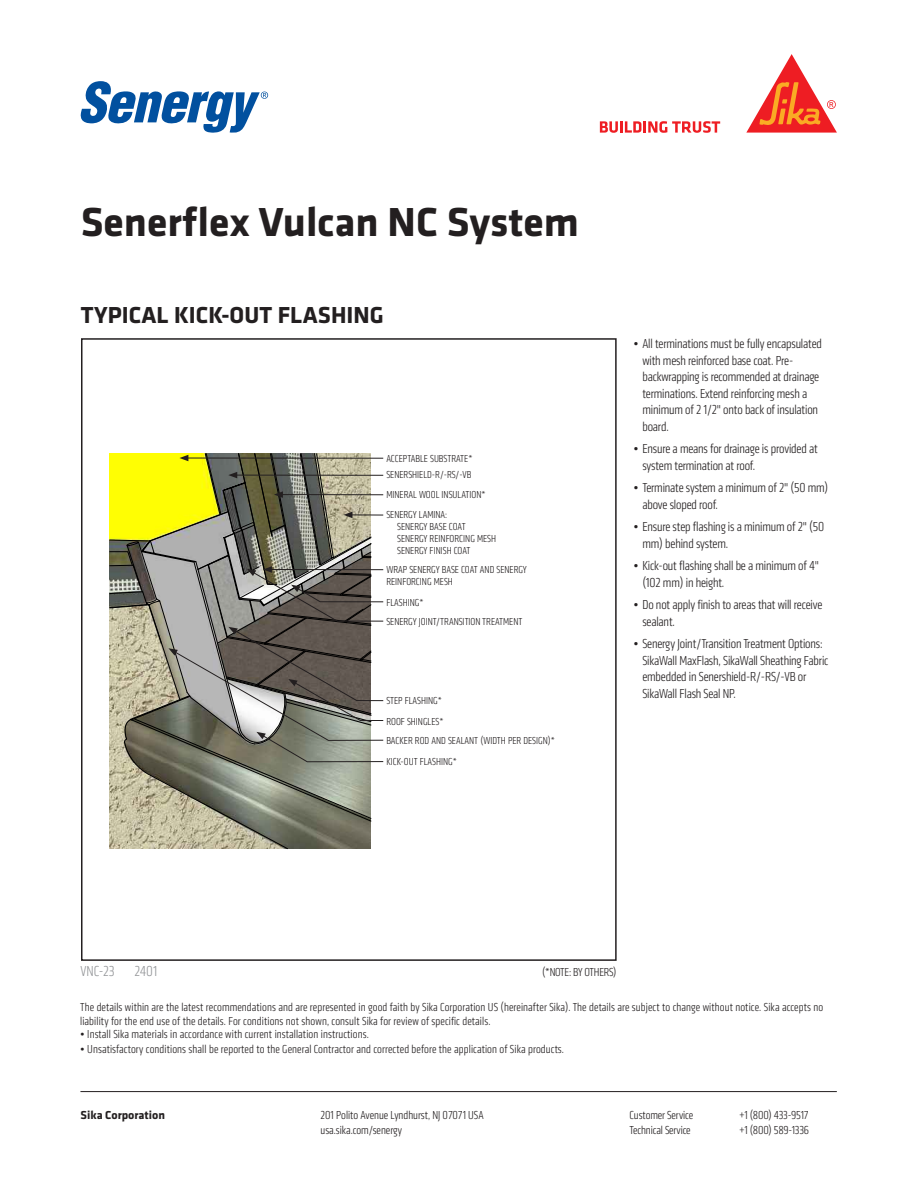
<style>
.page{position:relative;width:918px;height:1188px;background:#fff}
.page>*{position:absolute;margin:0;border:0;box-sizing:border-box;transform-origin:0 0}
.t1{font:700 42px "Klavika";color:#231f20}
.Detail_Product_Descr{font:700 24px "Klavika";color:#231f20}
.Detail_Number{font:300 condensed 15px "Klavika";color:#939598}
.Bulleted_List{font:300 condensed 13.5px/16.5px "Klavika";letter-spacing:-.01em;color:#231f20}
.t2{font:300 condensed 12px/13.5px "Klavika";letter-spacing:.01em;color:#231f20}
.t3{font:300 condensed 12px "Klavika";letter-spacing:-.015em;color:#231f20}
.t4{font:300 condensed 12px "Klavika";letter-spacing:-.02em;color:#231f20}
.t5{font:700 12px "Klavika";color:#231f20}
.Leader_Notes{font:300 condensed 10.5px/12px "Klavika";color:#231f20}
</style>
<div class="page">
<div style="left:81px;top:338px;width:536px;height:623px;border:2px solid #231f20"></div>
<svg style="left:600px;top:121px;width:120px;height:12px"></svg>
<svg style="left:746px;top:54px;width:91px;height:79px"></svg>
<svg style="left:81px;top:81px;width:187px;height:52px"></svg>
<hr style="left:80px;top:1091px;width:757px;height:1px;background:#231f20">
<svg style="left:110px;top:454px;width:274px;height:395px;background:#959476"></svg>
<h1 class="t1" style="left:81px;top:191px;width:500px">Senerflex Vulcan NC System</h1>
<p class="Detail_Product_Descr" style="left:81px;top:298px;width:304px">TYPICAL KICK-OUT FLASHING</p>
<p class="Leader_Notes" style="left:386px;top:452px;width:88px">ACCEPTABLE SUBSTRATE*</p>
<p class="Leader_Notes" style="left:386px;top:469px;width:87px">SENERSHIELD-R/-RS/-VB</p>
<p class="Leader_Notes" style="left:386px;top:489px;width:101px">MINERAL WOOL INSULATION*</p>
<p class="Leader_Notes" style="left:397px;top:509px;width:100px;text-indent:-11px">SENERGY LAMINA:<br>SENERGY BASE COAT<br>SENERGY REINFORCING MESH<br>SENERGY FINISH COAT</p>
<p class="Leader_Notes" style="left:386px;top:564px;width:142px">WRAP SENERGY BASE COAT AND SENERGY<br>REINFORCING MESH</p>
<p class="Leader_Notes" style="left:386px;top:596px;width:39px">FLASHING*</p>
<p class="Leader_Notes" style="left:386px;top:616px;width:138px">SENERGY JOINT/TRANSITION TREATMENT</p>
<p class="Leader_Notes" style="left:386px;top:695px;width:57px">STEP FLASHING*</p>
<p class="Leader_Notes" style="left:386px;top:716px;width:59px">ROOF SHINGLES*</p>
<p class="Leader_Notes" style="left:386px;top:734px;width:170px">BACKER ROD AND SEALANT (WIDTH PER DESIGN)*</p>
<p class="Leader_Notes" style="left:386px;top:755px;width:72px">KICK-OUT FLASHING*</p>
<p class="Bulleted_List" style="left:642px;top:336px;width:181px;text-indent:-9px">• All terminations must be fully encapsulated with mesh reinforced base coat. Pre&shy;backwrapping is recommended at drainage terminations. Extend reinforcing mesh a minimum of 2 1/2" onto back of insulation board.</p>
<p class="Bulleted_List" style="left:642px;top:441px;width:177px;text-indent:-9px">• Ensure a means for drainage is provided at system termination at roof.</p>
<p class="Bulleted_List" style="left:642px;top:480px;width:187px;text-indent:-9px">• Terminate system a minimum of 2" (50 mm) above sloped roof.</p>
<p class="Bulleted_List" style="left:642px;top:519px;width:183px;text-indent:-9px">• Ensure step flashing is a minimum of 2" (50 mm) behind system.</p>
<p class="Bulleted_List" style="left:642px;top:558px;width:178px;text-indent:-9px">• Kick-out flashing shall be a minimum of 4" (102 mm) in height.</p>
<p class="Bulleted_List" style="left:642px;top:597px;width:182px;text-indent:-9px">• Do not apply finish to areas that will receive sealant.</p>
<p class="Bulleted_List" style="left:642px;top:636px;width:188px;text-indent:-9px">• Senergy Joint/Transition Treatment Options:<br>SikaWall MaxFlash, SikaWall Sheathing Fabric embedded in Senershield-R/-RS/-VB or SikaWall Flash Seal NP.</p>
<p class="Detail_Number" style="left:80px;top:963px;width:36px">VNC-23</p>
<p class="Detail_Number" style="left:134px;top:963px;width:24px">2401</p>
<p class="t4" style="left:542px;top:966px;width:76px">(*NOTE: BY OTHERS)</p>
<p class="t2" style="left:80px;top:1001px;width:745px">The details within are the latest recommendations and are represented in good faith by Sika Corporation US (hereinafter Sika). The details are subject to change without notice. Sika accepts no liability for the end use of the details. For conditions not shown, consult Sika for review of specific details.</p>
<p class="t2" style="left:80px;top:1028px;width:290px">• Install Sika materials in accordance with current installation instructions.</p>
<p class="t2" style="left:80px;top:1043px;width:485px">• Unsatisfactory conditions shall be reported to the General Contractor and corrected before the application of Sika products.</p>
<p class="t5" style="left:81px;top:1106px;width:86px">Sika Corporation</p>
<p class="t2" style="left:321px;top:1108px;width:165px">201 Polito Avenue Lyndhurst, NJ 07071 USA</p>
<p class="t2" style="left:630px;top:1108px;width:65px">Customer Service</p>
<p class="t3" style="left:739px;top:1108px;width:71px">+1 (800) 433-9517</p>
<p class="t2" style="left:321px;top:1123px;width:83px">usa.sika.com/senergy</p>
<p class="t2" style="left:630px;top:1123px;width:63px">Technical Service</p>
<p class="t3" style="left:739px;top:1123px;width:71px">+1 (800) 589-1336</p>
</div>
